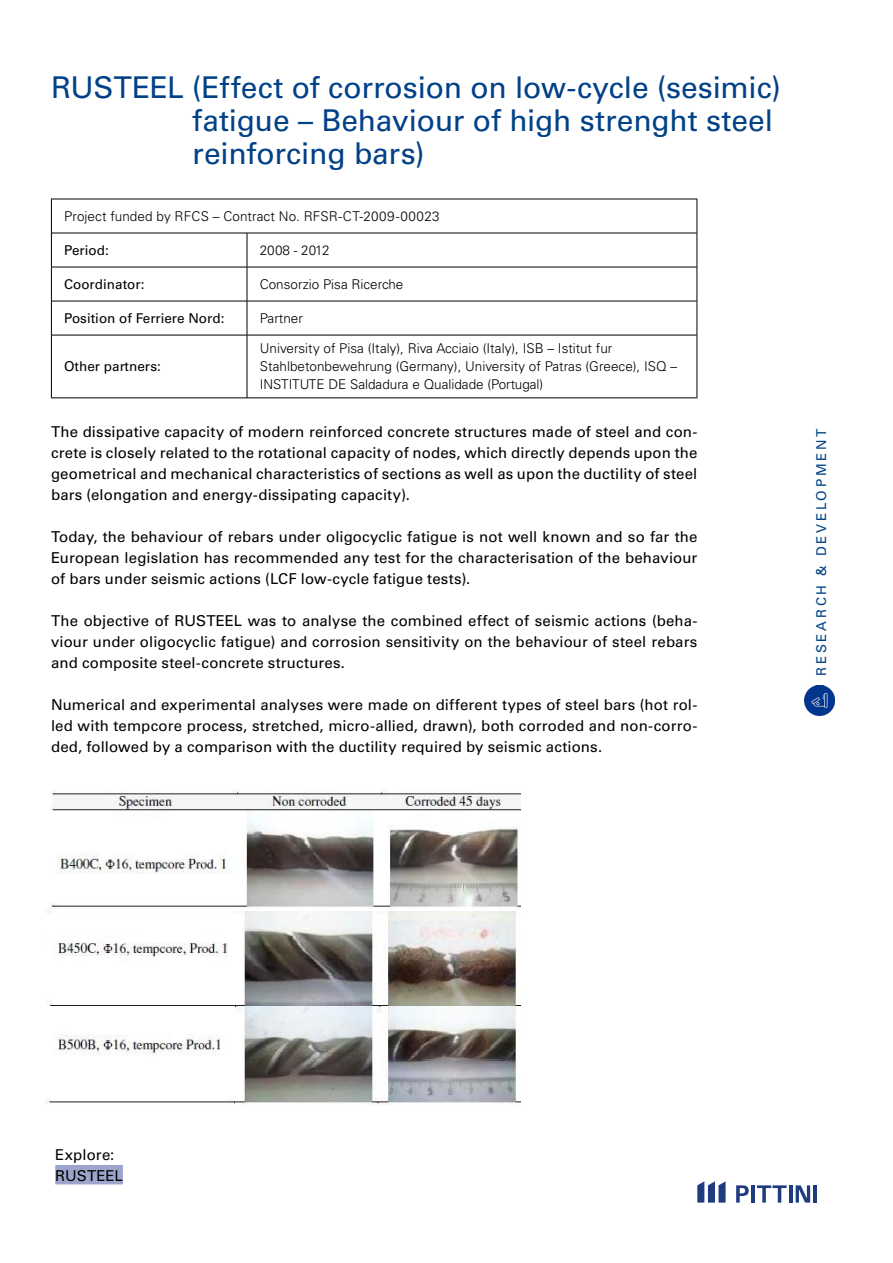
<style>
.page{position:relative;width:893px;height:1263px;background:#fff}
.page>*{position:absolute;margin:0;border:0;box-sizing:border-box;transform-origin:0 0}
.t1{font:30px/33px "Univers LT Std";letter-spacing:-.005em;color:#004187}
.t2{font:15px/21px "Univers LT Std";letter-spacing:.01em;color:#000;text-align:justify}
.t3{font:300 13.5px/18px "Univers LT Std";color:#000}
.t4{font:13.5px "Univers LT Std";color:#000}
.t5{font:13.5px "Univers LT Std";letter-spacing:.2em;color:#004187}
</style>
<div class="page">
<svg style="left:736px;top:1185px;width:13px;height:17px"></svg>
<hr style="left:751px;top:1185px;width:4px;height:17px;background:#203c81">
<svg style="left:757px;top:1185px;width:30px;height:17px"></svg>
<hr style="left:789px;top:1185px;width:4px;height:17px;background:#203c81">
<svg style="left:796px;top:1185px;width:14px;height:17px"></svg>
<hr style="left:813px;top:1185px;width:3px;height:17px;background:#203c81">
<svg style="left:697px;top:1181px;width:29px;height:21px"></svg>
<img style="left:805px;top:686px;width:29px;height:30px">
<svg style="left:52px;top:268px;width:645px;height:33px"></svg>
<hr style="left:51px;top:199px;width:1px;height:34px;background:#000">
<hr style="left:697px;top:199px;width:1px;height:34px;background:#000">
<hr style="left:51px;top:233px;width:1px;height:34px;background:#000">
<hr style="left:697px;top:233px;width:1px;height:34px;background:#000">
<hr style="left:697px;top:267px;width:1px;height:34px;background:#000">
<hr style="left:51px;top:301px;width:1px;height:34px;background:#000">
<hr style="left:697px;top:301px;width:1px;height:34px;background:#000">
<hr style="left:51px;top:335px;width:1px;height:63px;background:#000">
<hr style="left:697px;top:335px;width:1px;height:63px;background:#000">
<hr style="left:51px;top:267px;width:1px;height:34px;background:#000">
<hr style="left:51px;top:199px;width:196px;height:1px;background:#000">
<hr style="left:247px;top:199px;width:450px;height:1px;background:#000">
<hr style="left:52px;top:233px;width:195px;height:1px;background:#000">
<hr style="left:247px;top:233px;width:450px;height:1px;background:#000">
<hr style="left:247px;top:233px;width:1px;height:34px;background:#000">
<hr style="left:51px;top:267px;width:196px;height:1px;background:#000">
<hr style="left:247px;top:267px;width:450px;height:1px;background:#000">
<hr style="left:51px;top:301px;width:196px;height:1px;background:#000">
<hr style="left:247px;top:301px;width:450px;height:1px;background:#000">
<hr style="left:247px;top:301px;width:1px;height:34px;background:#000">
<hr style="left:52px;top:335px;width:195px;height:1px;background:#000">
<hr style="left:247px;top:335px;width:450px;height:1px;background:#000">
<hr style="left:247px;top:335px;width:1px;height:63px;background:#000">
<hr style="left:51px;top:398px;width:196px;height:1px;background:#000">
<hr style="left:247px;top:398px;width:450px;height:1px;background:#000">
<hr style="left:247px;top:267px;width:1px;height:34px;background:#000">
<div style="left:55px;top:1165px;width:68px;height:19px;background:#9ca6cd"></div>
<img style="left:46px;top:909px;width:474px;height:195px">
<img style="left:50px;top:789px;width:470px;height:121px">
<h1 class="t1" style="left:192px;top:71px;width:590px;text-indent:-141px">RUSTEEL (Effect of corrosion on low-cycle (sesimic) fatigue – Behaviour of high strenght steel reinforcing bars)</h1>
<p class="t3" style="left:64px;top:207px;width:377px">Project funded by RFCS – Contract No. RFSR-CT-2009-00023</p>
<p class="t4" style="left:64px;top:242px;width:46px">Period:</p>
<p class="t3" style="left:260px;top:241px;width:71px">2008 - 2012</p>
<p class="t4" style="left:64px;top:276px;width:82px">Coordinator:</p>
<p class="t3" style="left:260px;top:275px;width:145px">Consorzio Pisa Ricerche</p>
<p class="t4" style="left:64px;top:310px;width:162px">Position of Ferriere Nord:</p>
<p class="t3" style="left:260px;top:309px;width:45px">Partner</p>
<p class="t4" style="left:64px;top:359px;width:98px">Other partners:</p>
<p class="t3" style="left:260px;top:340px;width:419px">University of Pisa (Italy), Riva Acciaio (Italy), ISB – Istitut fur<br>Stahlbetonbewehrung (Germany), University of Patras (Greece), ISQ –<br>INSTITUTE DE Saldadura e Qualidade (Portugal)</p>
<p class="t2" style="left:51px;top:421px;width:648px">The dissipative capacity of modern reinforced concrete structures made of steel and con&shy;crete is closely related to the rotational capacity of nodes, which directly depends upon the geometrical and mechanical characteristics of sections as well as upon the ductility of steel bars (elongation and energy-dissipating capacity).</p>
<p class="t2" style="left:51px;top:526px;width:648px">Today, the behaviour of rebars under oligocyclic fatigue is not well known and so far the European legislation has recommended any test for the characterisation of the behaviour of bars under seismic actions (LCF low-cycle fatigue tests).</p>
<p class="t2" style="left:51px;top:610px;width:648px">The objective of RUSTEEL was to analyse the combined effect of seismic actions (beha&shy;viour under oligocyclic fatigue) and corrosion sensitivity on the behaviour of steel rebars and composite steel-concrete structures.</p>
<p class="t2" style="left:51px;top:694px;width:648px">Numerical and experimental analyses were made on different types of steel bars (hot rol&shy;led with tempcore process, stretched, micro-allied, drawn), both corroded and non-corro&shy;ded, followed by a comparison with the ductility required by seismic actions.</p>
<p class="t5" style="left:813px;top:676px;width:248px;rotate:-90deg">RESEARCH &amp; DEVELOPMENT</p>
<p class="t2" style="left:55px;top:1144px;width:69px">Explore:<br>RUSTEEL</p>
</div>
